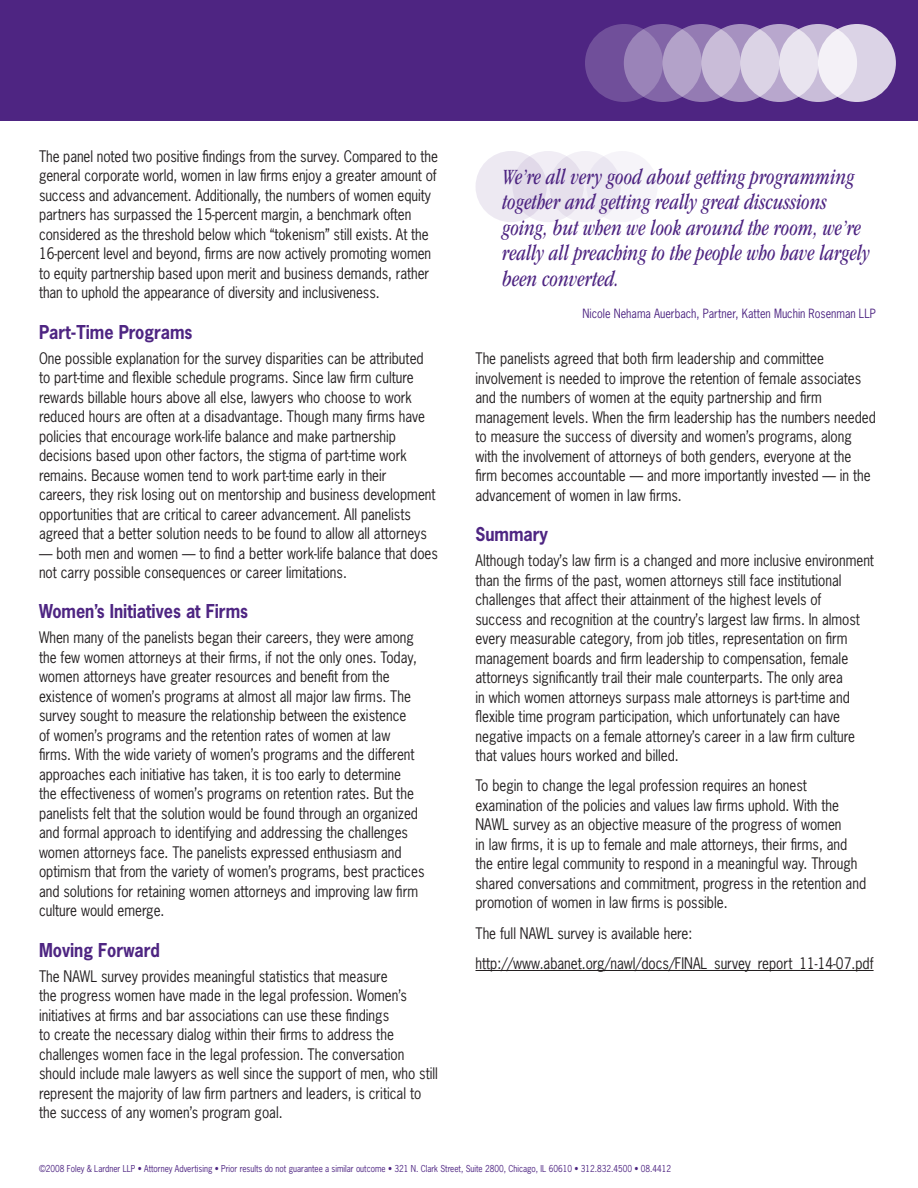
<style>
.page{position:relative;width:918px;height:1188px;background:#fff}
.page>*{position:absolute;margin:0;border:0;box-sizing:border-box;transform-origin:0 0}
.t1{font:italic condensed 22.5px/25.5px "ITC Garamond Std";letter-spacing:.01em;color:#4e2582;scale:.9 1}
.t2{font:700 18px "News Gothic Std";color:#4e2582;scale:.9 1}
.t3{font:15px/19.5px "News Gothic Std";color:#231f20;scale:.9 1}
.t4{font:12px "News Gothic Std";color:#4e2582;scale:.9 1}
.t5{font:9px "News Gothic Std";color:#4e2582;scale:.9 1}
</style>
<div class="page">
<div style="left:0;top:0;width:918px;height:120px;background:#4e2582"></div>
<div style="left:818px;top:24px;width:78px;height:78px;background:#dbd3e6;border-radius:50%"></div>
<div style="left:585px;top:24px;width:78px;height:78px;background:#704f9a;border-radius:50%"></div>
<div style="left:663px;top:24px;width:78px;height:78px;background:#947bb3;border-radius:50%"></div>
<svg style="left:701px;top:24px;width:78px;height:78px;background:#bbabcf"></svg>
<svg style="left:740px;top:24px;width:78px;height:78px;background:#cdc2dc"></svg>
<svg style="left:779px;top:24px;width:78px;height:78px;background:#e5e0ed"></svg>
<svg style="left:624px;top:24px;width:78px;height:78px;background:#9e88ba"></svg>
<hr style="left:476px;top:970px;width:398px;height:1px;background:#231f20">
<div style="left:586px;top:151px;width:72px;height:71px;background:#f6f4f9;border-radius:50%"></div>
<div style="left:549px;top:151px;width:72px;height:71px;background:#eae6f1;border-radius:50%"></div>
<div style="left:512px;top:151px;width:72px;height:71px;background:linear-gradient(to bottom,#ebe5f0,#eae5f0);border-radius:50%"></div>
<div style="left:476px;top:151px;width:71px;height:71px;background:linear-gradient(to right,#f1eef5,#e0d8e8);border-radius:50%"></div>
<p class="t3" style="left:39px;top:146px;width:445px">The panel noted two positive findings from the survey. Compared to the general corporate world, women in law firms enjoy a greater amount of success and advancement. Additionally, the numbers of women equity partners has surpassed the 15-percent margin, a benchmark often considered as the threshold below which “tokenism” still exists. At the 16-percent level and beyond, firms are now actively promoting women to equity partnership based upon merit and business demands, rather than to uphold the appearance of diversity and inclusiveness.</p>
<p class="t2" style="left:39px;top:320px;width:172px">Part-Time Programs</p>
<p class="t3" style="left:39px;top:348px;width:442px">One possible explanation for the survey disparities can be attributed to part-time and flexible schedule programs. Since law firm culture rewards billable hours above all else, lawyers who choose to work reduced hours are often at a disadvantage. Though many firms have policies that encourage work-life balance and make partnership decisions based upon other factors, the stigma of part-time work remains. Because women tend to work part-time early in their careers, they risk losing out on mentorship and business development opportunities that are critical to career advancement. All panelists agreed that a better solution needs to be found to allow all attorneys</p>
<p class="t3" style="left:39px;top:543px;width:445px">— both men and women — to find a better work-life balance that does not carry possible consequences or career limitations.</p>
<p class="t2" style="left:39px;top:600px;width:234px">Women’s Initiatives at Firms</p>
<p class="t3" style="left:39px;top:628px;width:430px">When many of the panelists began their careers, they were among the few women attorneys at their firms, if not the only ones. Today, women attorneys have greater resources and benefit from the existence of women’s programs at almost all major law firms. The survey sought to measure the relationship between the existence<br>of women’s programs and the retention rates of women at law firms. With the wide variety of women’s programs and the different approaches each initiative has taken, it is too early to determine<br>the effectiveness of women’s programs on retention rates. But the panelists felt that the solution would be found through an organized and formal approach to identifying and addressing the challenges women attorneys face. The panelists expressed enthusiasm and optimism that from the variety of women’s programs, best practices and solutions for retaining women attorneys and improving law firm culture would emerge.</p>
<p class="t2" style="left:39px;top:938px;width:136px">Moving Forward</p>
<p class="t3" style="left:39px;top:966px;width:445px">The NAWL survey provides meaningful statistics that measure<br>the progress women have made in the legal profession. Women’s initiatives at firms and bar associations can use these findings<br>to create the necessary dialog within their firms to address the challenges women face in the legal profession. The conversation should include male lawyers as well since the support of men, who still represent the majority of law firm partners and leaders, is critical to the success of any women’s program goal.</p>
<h1 class="t1" style="left:502px;top:164px;width:410px">We’re all very good about getting programming together and getting really great discussions going, but when we look around the room, we’re really all preaching to the people who have largely been converted.</h1>
<p class="t4" style="left:583px;top:306px;width:328px">Nicole Nehama Auerbach, Partner, Katten Muchin Rosenman LLP</p>
<p class="t3" style="left:476px;top:349px;width:446px">The panelists agreed that both firm leadership and committee involvement is needed to improve the retention of female associates and the numbers of women at the equity partnership and firm management levels. When the firm leadership has the numbers needed to measure the success of diversity and women’s programs, along with the involvement of attorneys of both genders, everyone at the firm becomes accountable — and more importantly invested — in the advancement of women in law firms.</p>
<p class="t2" style="left:476px;top:522px;width:82px">Summary</p>
<p class="t3" style="left:476px;top:551px;width:444px">Although today’s law firm is a changed and more inclusive environment than the firms of the past, women attorneys still face institutional challenges that affect their attainment of the highest levels of<br>success and recognition at the country’s largest law firms. In almost every measurable category, from job titles, representation on firm management boards and firm leadership to compensation, female attorneys significantly trail their male counterparts. The only area<br>in which women attorneys surpass male attorneys is part-time and flexible time program participation, which unfortunately can have negative impacts on a female attorney’s career in a law firm culture that values hours worked and billed.</p>
<p class="t3" style="left:476px;top:776px;width:436px">To begin to change the legal profession requires an honest examination of the policies and values law firms uphold. With the NAWL survey as an objective measure of the progress of women<br>in law firms, it is up to female and male attorneys, their firms, and the entire legal community to respond in a meaningful way. Through shared conversations and commitment, progress in the retention and promotion of women in law firms is possible.</p>
<p class="t3" style="left:476px;top:918px;width:444px;line-height:30.3px">The full NAWL survey is available here: http://www.abanet.org/nawl/docs/FINAL_survey_report_11-14-07.pdf</p>
<p class="t5" style="left:39px;top:1163px;width:704px">©2008 Foley &amp; Lardner LLP • Attorney Advertising • Prior results do not guarantee a similar outcome • 321 N. Clark Street, Suite 2800, Chicago, IL 60610 • 312.832.4500 • 08.4412</p>
</div>
